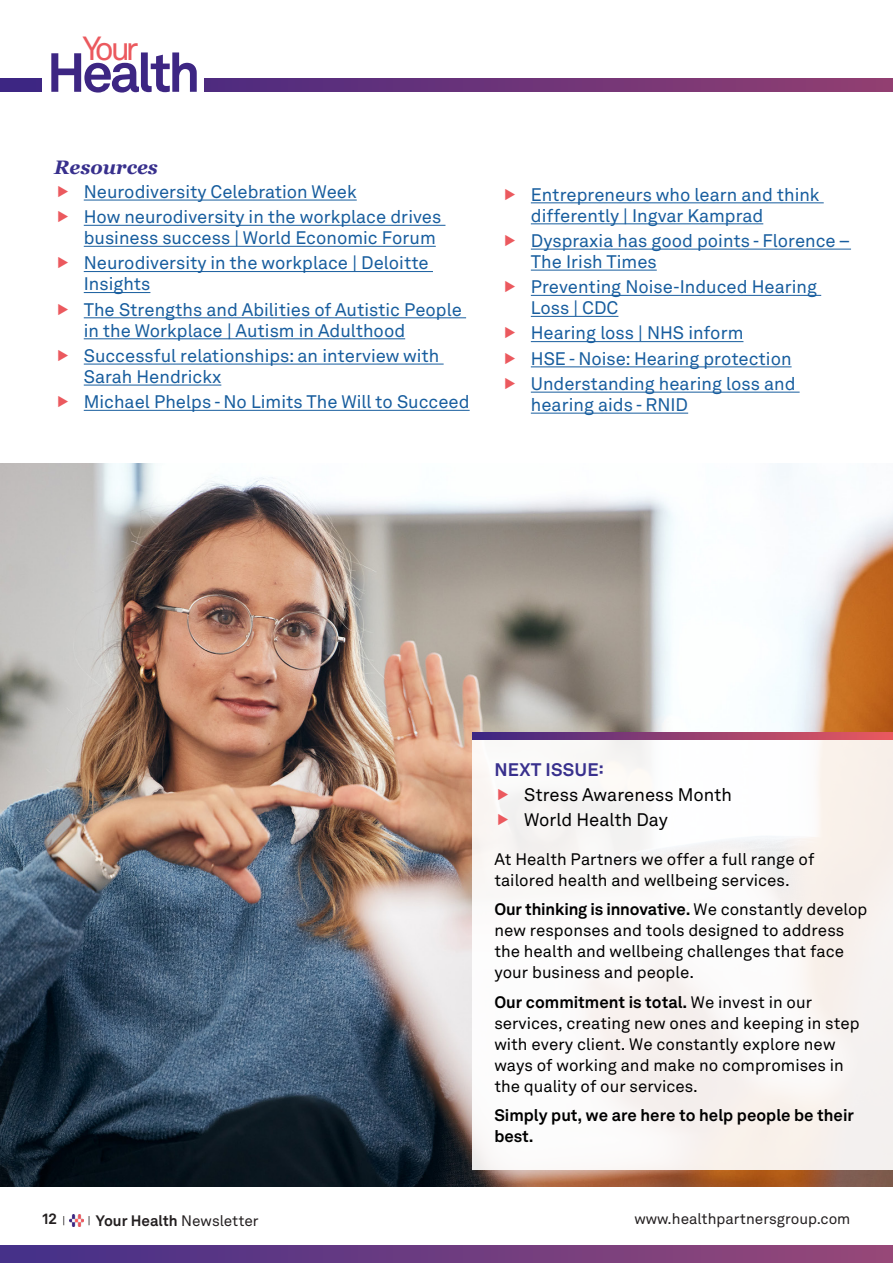
<style>
.page{position:relative;width:893px;height:1263px;background:#fff}
.page>*{position:absolute;margin:0;border:0;box-sizing:border-box;transform-origin:0 0}
.t1{font:700 54.3px "Akkurat LL";letter-spacing:-.065em;color:#3d2683}
.t2{font:33px "Akkurat LL";color:#eb595e}
.In-text_title{font:italic 700 19.5px "Georgia";color:#38308d}
.t3{font:18px/21px "Akkurat LL";color:#175d9e}
.t4{font:18px "Akkurat LL";color:#000}
.In-text_title-2{font:700 18px "Akkurat LL";letter-spacing:.01em;color:#38308d}
.t5{font:16.5px/21px "Akkurat LL";color:#000}
.t6{font:700 16.5px/21px "Akkurat LL";color:#000}
.t7{font:15px "Akkurat LL";color:#231f20}
.t8{font:700 15px "Akkurat LL";color:#231f20}
.s1{font-weight:700}
.s2{font-weight:400;font-size:10.5px}
.s3{font-weight:400}
</style>
<div class="page">
<svg style="left:0;top:79px;width:893px;height:12px;background:#6d3479"></svg>
<img style="left:69px;top:1215px;width:15px;height:11px">
<div style="left:0;top:1246px;width:893px;height:17px;background:linear-gradient(to right,#433089,#974878)"></div>
<div style="left:43px;top:54px;width:161px;height:42px;background:#fff"></div>
<img style="left:0;top:463px;width:893px;height:723px">
<hr style="left:84px;top:200px;width:273px;height:1px;background:#175d9e">
<hr style="left:84px;top:225px;width:361px;height:1px;background:#175d9e">
<hr style="left:84px;top:246px;width:352px;height:1px;background:#175d9e">
<hr style="left:84px;top:271px;width:349px;height:1px;background:#175d9e">
<hr style="left:84px;top:292px;width:66px;height:1px;background:#175d9e">
<hr style="left:84px;top:317px;width:382px;height:1px;background:#175d9e">
<hr style="left:84px;top:338px;width:321px;height:1px;background:#175d9e">
<hr style="left:84px;top:364px;width:360px;height:1px;background:#175d9e">
<hr style="left:84px;top:385px;width:137px;height:1px;background:#175d9e">
<hr style="left:84px;top:410px;width:386px;height:1px;background:#175d9e">
<div style="left:472px;top:738px;width:421px;height:431px;background:#faf7f6"></div>
<svg style="left:472px;top:732px;width:421px;height:8px;background:#923e70"></svg>
<hr style="left:531px;top:202px;width:293px;height:1px;background:#175d9e">
<hr style="left:531px;top:223px;width:232px;height:1px;background:#175d9e">
<hr style="left:531px;top:249px;width:320px;height:1px;background:#175d9e">
<hr style="left:531px;top:270px;width:126px;height:1px;background:#175d9e">
<hr style="left:531px;top:295px;width:290px;height:1px;background:#175d9e">
<hr style="left:531px;top:316px;width:87px;height:1px;background:#175d9e">
<hr style="left:531px;top:341px;width:212px;height:1px;background:#175d9e">
<hr style="left:531px;top:366px;width:261px;height:1px;background:#175d9e">
<hr style="left:531px;top:392px;width:269px;height:1px;background:#175d9e">
<hr style="left:531px;top:413px;width:157px;height:1px;background:#175d9e">
<h2 class="t2" style="left:83px;top:24px;width:58px">Your</h2>
<h1 class="t1" style="left:47px;top:31px;width:155px">Health</h1>
<p class="In-text_title" style="left:54px;top:155px;width:106px">Resources</p>
<p class="t3" style="left:84px;top:180px;width:274px">Neurodiversity Celebration Week</p>
<p class="t3" style="left:84px;top:205px;width:359px">How neurodiversity in the workplace drives business success | World Economic Forum</p>
<p class="t3" style="left:84px;top:252px;width:347px">Neurodiversity in the workplace | Deloitte<br>Insights</p>
<p class="t3" style="left:84px;top:298px;width:380px">The Strengths and Abilities of Autistic People in the Workplace | Autism in Adulthood</p>
<p class="t3" style="left:84px;top:344px;width:357px">Successful relationships: an interview with<br>Sarah Hendrickx</p>
<p class="t3" style="left:84px;top:390px;width:387px">Michael Phelps - No Limits The Will to Succeed</p>
<p class="t3" style="left:531px;top:183px;width:290px">Entrepreneurs who learn and think differently | Ingvar Kamprad</p>
<p class="t3" style="left:531px;top:229px;width:321px">Dyspraxia has good points - Florence –<br>The Irish Times</p>
<p class="t3" style="left:531px;top:275px;width:288px">Preventing Noise-Induced Hearing<br>Loss | CDC</p>
<p class="t3" style="left:531px;top:322px;width:214px">Hearing loss | NHS inform</p>
<p class="t3" style="left:531px;top:347px;width:262px">HSE - Noise: Hearing protection</p>
<p class="t3" style="left:531px;top:372px;width:266px">Understanding hearing loss and hearing aids - RNID</p>
<p class="In-text_title-2" style="left:494px;top:756px;width:111px">NEXT ISSUE:</p>
<p class="t4" style="left:524px;top:781px;width:210px">Stress Awareness Month</p>
<p class="t4" style="left:524px;top:807px;width:145px">World Health Day</p>
<p class="t5" style="left:494px;top:847px;width:322px">At Health Partners we offer a full range of tailored health and wellbeing services.</p>
<p class="t5" style="left:494px;top:898px;width:375px"><span class="s1">Our thinking is innovative.</span> We constantly develop new responses and tools designed to address the health and wellbeing challenges that face your business and people.</p>
<p class="t5" style="left:494px;top:990px;width:367px"><span class="s1">Our commitment is total.</span> We invest in our services, creating new ones and keeping in step with every client. We constantly explore new ways of working and make no compromises in the quality of our services.</p>
<p class="t6" style="left:494px;top:1104px;width:361px">Simply put, we are here to help people be their best.</p>
<p class="t8" style="left:43px;top:1207px;width:24px">12 <span class="s2">|</span></p>
<p class="t8" style="left:88px;top:1209px;width:172px"><span class="s2">|</span> Your Health <span class="s3">Newsletter</span></p>
<p class="t7" style="left:634px;top:1207px;width:218px">www.healthpartnersgroup.com</p>
</div>
